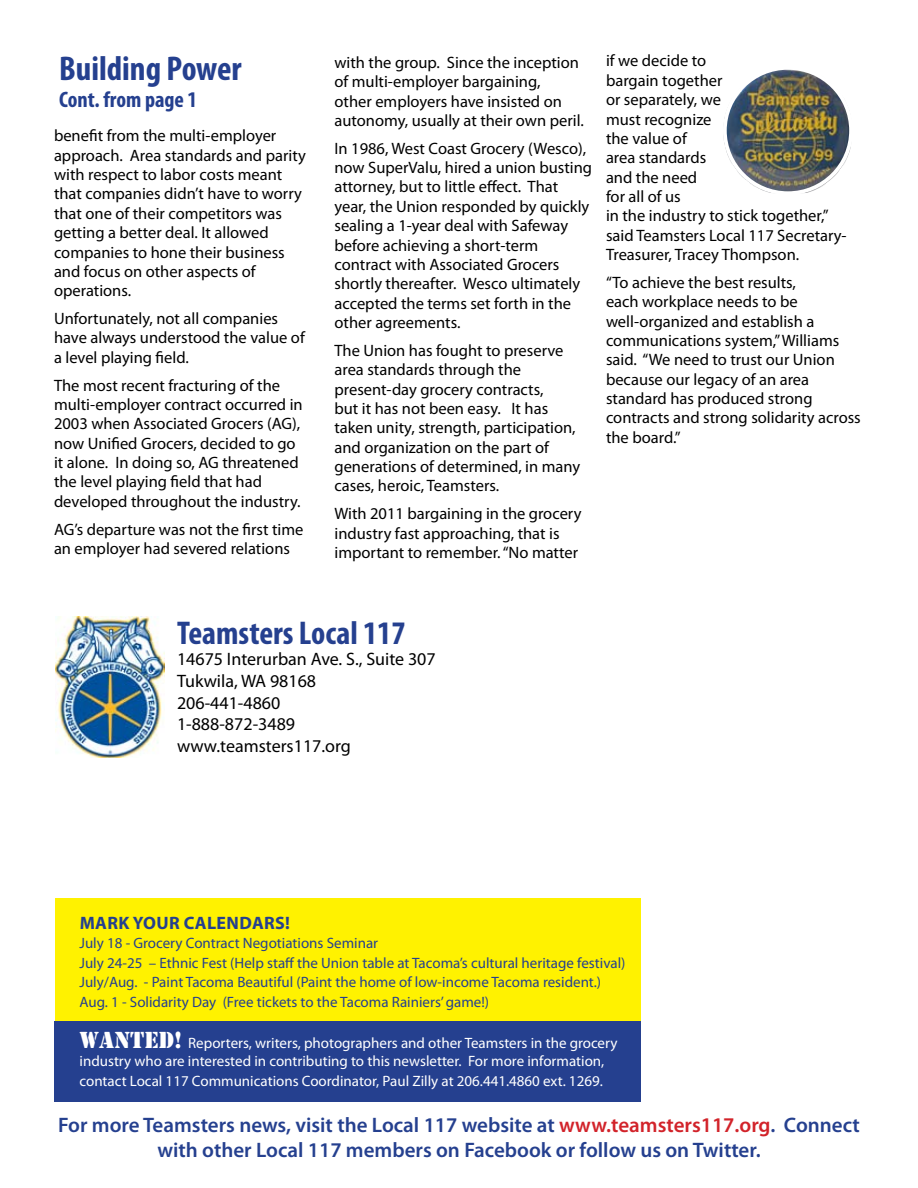
<style>
.page{position:relative;width:918px;height:1188px;background:#fff}
.page>*{position:absolute;margin:0;border:0;box-sizing:border-box;transform-origin:0 0}
.t1{font:700 condensed 34.5px "Myriad Pro";color:#25408f}
.t2{font:700 condensed 33px "Myriad Pro";color:#25408f}
.t3{font:700 condensed 22.5px "Myriad Pro";color:#25408f}
.t4{font:600 21px/25.2px "Myriad Pro";color:#25408f;text-align:center}
.t5{font:18px/21.6px "Myriad Pro";color:#000}
.t6{font:700 18px "Myriad Pro";letter-spacing:.02em;color:#25408f}
.t7{font:16.5px/19.4px "Myriad Pro";color:#000}
.t8{font:15px/19.5px "Myriad Pro";color:#25408f}
.t9{font:15px/18px "Myriad Pro";color:#fff}
.s1{font-family:"Stencil";font-size:24px}
.s2{color:#d2232a}
</style>
<div class="page">
<img style="left:56px;top:616px;width:109px;height:142px">
<div style="left:55px;top:898px;width:585px;height:124px;background:#fff200"></div>
<img style="left:725px;top:71px;width:125px;height:121px">
<div style="left:723px;top:66px;width:130px;height:129px;border:4px solid #fff;border-radius:50%"></div>
<div style="left:54px;top:1022px;width:587px;height:80px;background:#25408f"></div>
<h1 class="t1" style="left:59px;top:47px;width:184px">Building Power</h1>
<h3 class="t3" style="left:59px;top:85px;width:140px">Cont. from page 1</h3>
<p class="t7" style="left:54px;top:126px;width:253px">benefit from the multi-employer approach. Area standards and parity with respect to labor costs meant that companies didn’t have to worry that one of their competitors was getting a better deal. It allowed companies to hone their business and focus on other aspects of operations.</p>
<p class="t7" style="left:54px;top:309px;width:252px">Unfortunately, not all companies have always understood the value of a level playing field.</p>
<p class="t7" style="left:54px;top:375px;width:250px">The most recent fracturing of the multi-employer contract occurred in 2003 when Associated Grocers (AG), now Unified Grocers, decided to go it alone. In doing so, AG threatened the level playing field that had developed throughout the industry.</p>
<p class="t7" style="left:54px;top:519px;width:251px">AG’s departure was not the first time an employer had severed relations</p>
<p class="t7" style="left:334px;top:52px;width:251px">with the group. Since the inception of multi-employer bargaining,<br>other employers have insisted on autonomy, usually at their own peril.</p>
<p class="t7" style="left:334px;top:138px;width:259px">In 1986, West Coast Grocery (Wesco), now SuperValu, hired a union busting attorney, but to little effect. That year, the Union responded by quickly sealing a 1-year deal with Safeway before achieving a short-term contract with Associated Grocers shortly thereafter. Wesco ultimately accepted the terms set forth in the other agreements.</p>
<p class="t7" style="left:334px;top:340px;width:247px">The Union has fought to preserve area standards through the present-day grocery contracts,<br>but it has not been easy. It has taken unity, strength, participation, and organization on the part of generations of determined, in many cases, heroic, Teamsters.</p>
<p class="t7" style="left:334px;top:504px;width:249px">With 2011 bargaining in the grocery industry fast approaching, that is important to remember. “No matter</p>
<p class="t7" style="left:606px;top:51px;width:242px">if we decide to<br>bargain together<br>or separately, we<br>must recognize<br>the value of<br>area standards<br>and the need<br>for all of us<br>in the industry to stick together,” said Teamsters Local 117 Secretary-<br>Treasurer, Tracey Thompson.</p>
<p class="t7" style="left:606px;top:272px;width:256px">“To achieve the best results,<br>each workplace needs to be well-organized and establish a communications system,” Williams said. “We need to trust our Union because our legacy of an area standard has produced strong contracts and strong solidarity across the board.”</p>
<h2 class="t2" style="left:177px;top:612px;width:230px">Teamsters Local 117</h2>
<p class="t5" style="left:177px;top:648px;width:260px">14675 Interurban Ave. S., Suite 307<br>Tukwila, WA 98168<br>206-441-4860<br>1-888-872-3489 www.teamsters117.org</p>
<p class="t6" style="left:80px;top:911px;width:212px">MARK YOUR CALENDARS!</p>
<p class="t8" style="left:80px;top:933px;width:548px">July 18 - Grocery Contract Negotiations Seminar<br>July 24-25 – Ethnic Fest (Help staff the Union table at Tacoma’s cultural heritage festival)<br>July/Aug. - Paint Tacoma Beautiful (Paint the home of low-income Tacoma resident.)<br>Aug. 1 - Solidarity Day (Free tickets to the Tacoma Rainiers’ game!)</p>
<p class="t9" style="left:80px;top:1034px;width:540px"><span class="s1">WANTED!</span> Reporters, writers, photographers and other Teamsters in the grocery industry who are interested in contributing to this newsletter. For more information,</p>
<p class="t9" style="left:80px;top:1072px;width:525px">contact Local 117 Communications Coordinator, Paul Zilly at 206.441.4860 ext. 1269.</p>
<p class="t4" style="left:58px;top:1112px;width:803px">For more Teamsters news, visit the Local 117 website at <span class="s2">www.teamsters117.org</span>. Connect with other Local 117 members on Facebook or follow us on Twitter.</p>
</div>
